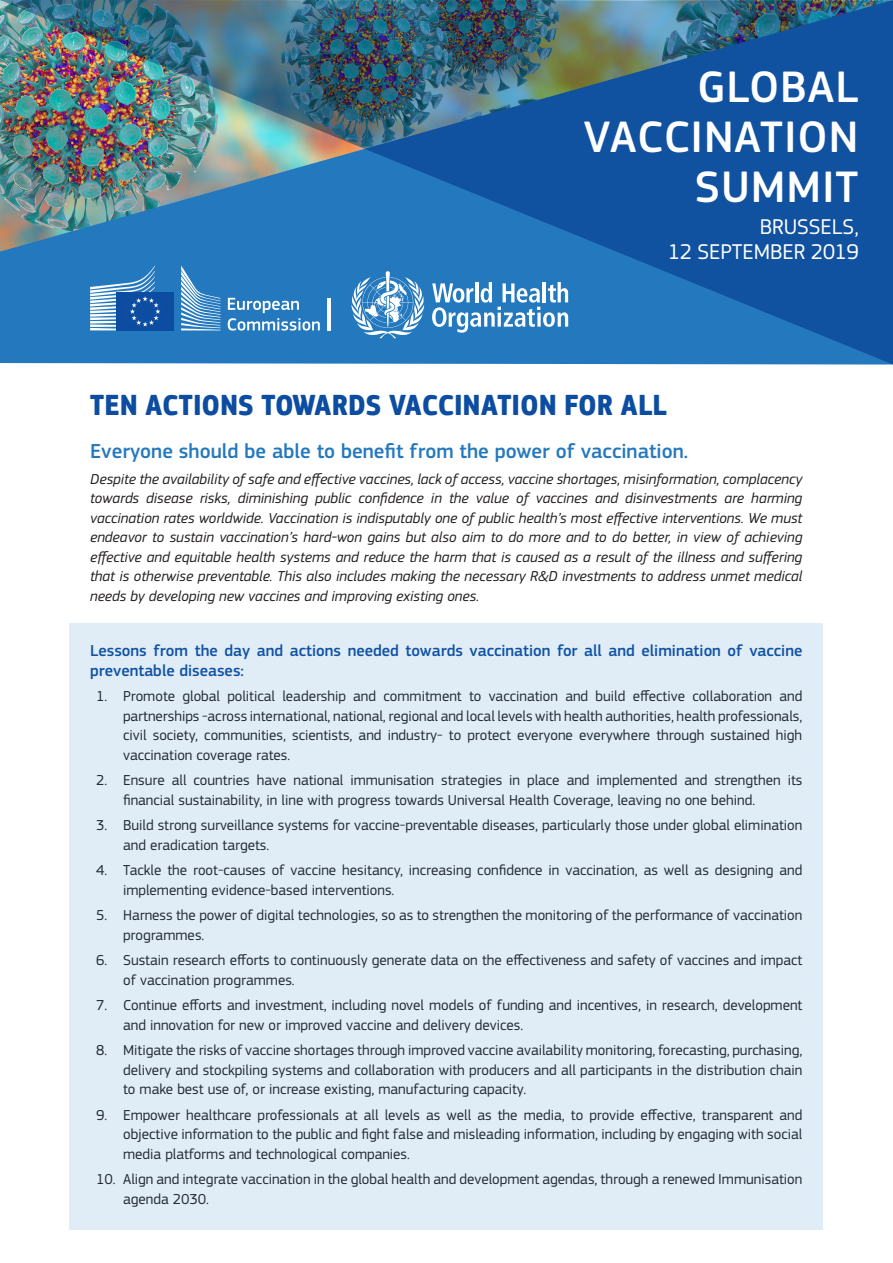
<style>
.page{position:relative;width:893px;height:1263px;background:#fff}
.page>*{position:absolute;margin:0;border:0;box-sizing:border-box;transform-origin:0 0}
.t1{font:500 45.9px "EC Square Sans Pro";letter-spacing:.02em;color:#fff}
.t2{font:700 30px "EC Square Sans Cond Pro";letter-spacing:.02em;color:#0d4da1}
.t3{font:22.2px "EC Square Sans Pro";color:#fff}
.NUMBERS{font:500 21px "EC Square Sans Pro";color:#2479be}
.NUMBERS-2{font:500 16.5px/19.5px "EC Square Sans Pro";color:#0d4da1}
.NUMBERS-3{font:15px/19.5px "EC Square Sans Pro";color:#231f20}
.NUMBERS-4{font:italic 15px/19.5px "EC Square Sans Pro";color:#231f20;text-align:justify}
</style>
<div class="page">
<div style="left:70px;top:623px;width:753px;height:606px;background:#e0ecf6"></div>
<img style="left:0;top:0;width:893px;height:365px">
<svg style="left:181px;top:266px;width:39px;height:64px;background:#609dcf"></svg>
<svg style="left:228px;top:298px;width:92px;height:33px;background:#5999cd"></svg>
<hr style="left:327px;top:298px;width:3px;height:32px;background:#fff">
<div style="left:117px;top:292px;width:57px;height:38px;background:#0d4da1"></div>
<svg style="left:90px;top:266px;width:70px;height:64px"></svg>
<svg style="left:432px;top:282px;width:136px;height:51px"></svg>
<svg style="left:351px;top:271px;width:73px;height:67px"></svg>
<p class="t1" style="left:697px;top:60px;width:163px">GLOBAL</p>
<p class="t1" style="left:583px;top:110px;width:277px">VACCINATION</p>
<p class="t1" style="left:695px;top:160px;width:165px">SUMMIT</p>
<p class="t3" style="left:760px;top:214px;width:100px">BRUSSELS,</p>
<p class="t3" style="left:668px;top:239px;width:193px">12 SEPTEMBER 2019</p>
<p class="t2" style="left:90px;top:386px;width:578px">TEN ACTIONS TOWARDS VACCINATION FOR ALL</p>
<p class="NUMBERS" style="left:90px;top:439px;width:600px">Everyone should be able to benefit from the power of vaccination.</p>
<p class="NUMBERS-4" style="left:90px;top:469px;width:714px">Despite the availability of safe and effective vaccines, lack of access, vaccine shortages, misinformation, complacency towards disease risks, diminishing public confidence in the value of vaccines and disinvestments are harming vaccination rates worldwide. Vaccination is indisputably one of public health’s most effective interventions. We must endeavor to sustain vaccination’s hard-won gains but also aim to do more and to do better, in view of achieving effective and equitable health systems and reduce the harm that is caused as a result of the illness and suffering that is otherwise preventable. This also includes making the necessary R&amp;D investments to address unmet medical needs by developing new vaccines and improving existing ones.</p>
<p class="NUMBERS-2" style="left:90px;top:641px;width:714px">Lessons from the day and actions needed towards vaccination for all and elimination of vaccine preventable diseases:</p>
<p class="NUMBERS-3" style="left:123px;top:687px;width:681px;text-align:justify;text-indent:-27px">1. Promote global political leadership and commitment to vaccination and build effective collaboration and partnerships -across international, national, regional and local levels with health authorities, health professionals, civil society, communities, scientists, and industry- to protect everyone everywhere through sustained high vaccination coverage rates.</p>
<p class="NUMBERS-3" style="left:123px;top:771px;width:681px;text-indent:-27px">2. Ensure all countries have national immunisation strategies in place and implemented and strengthen its financial sustainability, in line with progress towards Universal Health Coverage, leaving no one behind.</p>
<p class="NUMBERS-3" style="left:123px;top:816px;width:681px;text-indent:-27px">3. Build strong surveillance systems for vaccine-preventable diseases, particularly those under global elimination and eradication targets.</p>
<p class="NUMBERS-3" style="left:123px;top:861px;width:681px;text-indent:-27px">4. Tackle the root-causes of vaccine hesitancy, increasing confidence in vaccination, as well as designing and implementing evidence-based interventions.</p>
<p class="NUMBERS-3" style="left:123px;top:906px;width:681px;text-indent:-27px">5. Harness the power of digital technologies, so as to strengthen the monitoring of the performance of vaccination programmes.</p>
<p class="NUMBERS-3" style="left:123px;top:951px;width:681px;text-indent:-27px">6. Sustain research efforts to continuously generate data on the effectiveness and safety of vaccines and impact of vaccination programmes.</p>
<p class="NUMBERS-3" style="left:123px;top:996px;width:681px;text-indent:-27px">7. Continue efforts and investment, including novel models of funding and incentives, in research, development and innovation for new or improved vaccine and delivery devices.</p>
<p class="NUMBERS-3" style="left:123px;top:1041px;width:681px;text-align:justify;text-indent:-27px">8. Mitigate the risks of vaccine shortages through improved vaccine availability monitoring, forecasting, purchasing, delivery and stockpiling systems and collaboration with producers and all participants in the distribution chain to make best use of, or increase existing, manufacturing capacity.</p>
<p class="NUMBERS-3" style="left:123px;top:1105px;width:681px;text-align:justify;text-indent:-27px">9. Empower healthcare professionals at all levels as well as the media, to provide effective, transparent and objective information to the public and fight false and misleading information, including by engaging with social media platforms and technological companies.</p>
<p class="NUMBERS-3" style="left:123px;top:1170px;width:681px;text-indent:-27px">10. Align and integrate vaccination in the global health and development agendas, through a renewed Immunisation agenda 2030.</p>
</div>
